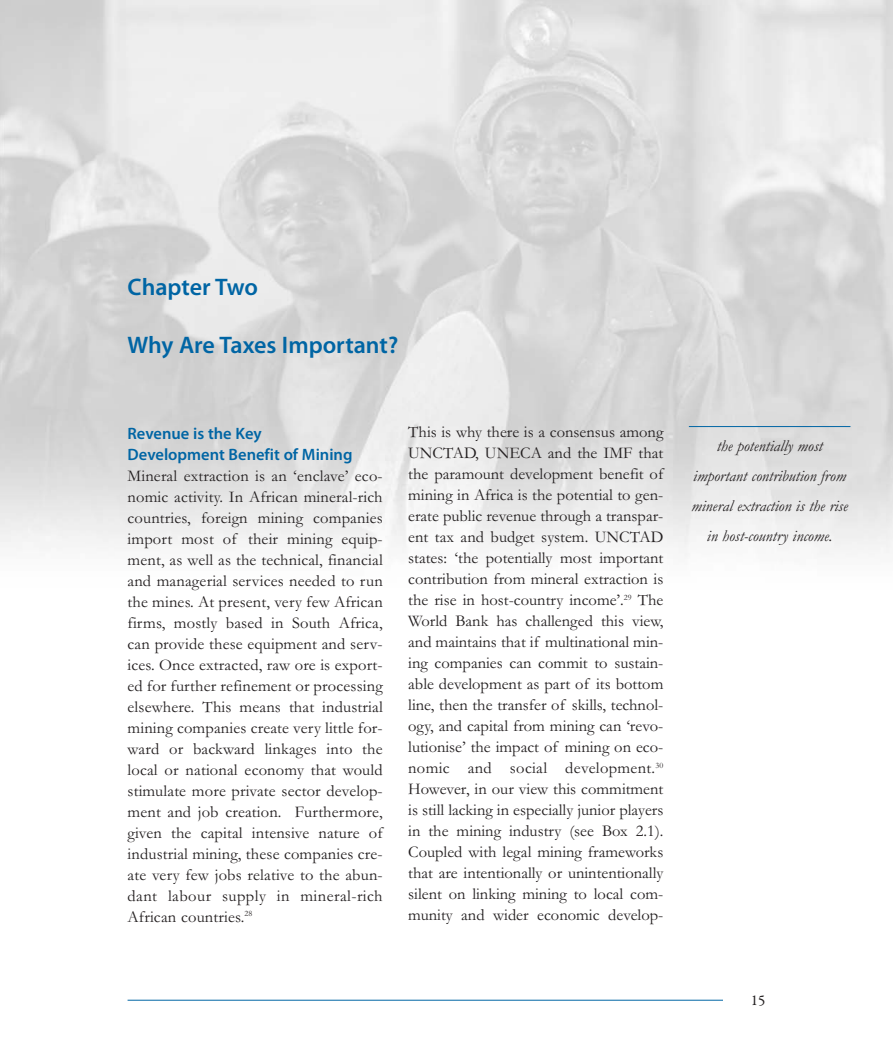
<style>
.page{position:relative;width:893px;height:1063px;background:#fff}
.page>*{position:absolute;margin:0;border:0;box-sizing:border-box;transform-origin:0 0}
.t1{font:600 24px "Myriad Pro";color:#0065a4}
.t2{font:16.5px/21px "Garamond";letter-spacing:.005em;color:#231f20;text-align:justify}
.t3{font:italic 16.5px/30px "Garamond";color:#231f20;text-align:center}
.t4{font:600 16.5px/21px "Myriad Pro";color:#0065a4}
.t5{font:15px "Garamond Premr Pro";color:#231f20}
</style>
<div class="page">
<hr style="left:128px;top:1000px;width:637px;height:1px;background:#0065a4">
<div style="left:723px;top:994px;width:42px;height:29px;background:#fff"></div>
<hr style="left:689px;top:426px;width:161px;height:1px;background:#0065a4">
<h1 class="t1" style="left:128px;top:278px;width:132px">Chapter Two</h1>
<h1 class="t1" style="left:128px;top:336px;width:272px">Why Are Taxes Important?</h1>
<p class="t4" style="left:128px;top:424px;width:226px">Revenue is the Key<br>Development Benefit of Mining</p>
<p class="t2" style="left:128px;top:467px;width:257px">Mineral extraction is an ‘enclave’ eco&shy;nomic activity. In African mineral-rich countries, foreign mining companies import most of their mining equip&shy;ment, as well as the technical, financial and managerial services needed to run the mines. At present, very few African firms, mostly based in South Africa, can provide these equipment and serv&shy;ices. Once extracted, raw ore is export&shy;ed for further refinement or processing elsewhere. This means that industrial mining companies create very little for&shy;ward or backward linkages into the local or national economy that would stimulate more private sector develop&shy;ment and job creation. Furthermore, given the capital intensive nature of industrial mining, these companies cre&shy;ate very few jobs relative to the abun&shy;dant labour supply in mineral-rich African countries.<sup>28</sup></p>
<p class="t2" style="left:408px;top:423px;width:257px">This is why there is a consensus among UNCTAD, UNECA and the IMF that the paramount development benefit of mining in Africa is the potential to gen&shy;erate public revenue through a transpar&shy;ent tax and budget system. UNCTAD states: ‘the potentially most important contribution from mineral extraction is the rise in host-country income’.<sup>29</sup> The World Bank has challenged this view, and maintains that if multinational min&shy;ing companies can commit to sustain&shy;able development as part of its bottom line, then the transfer of skills, technol&shy;ogy, and capital from mining can ‘revo&shy;lutionise’ the impact of mining on eco&shy;nomic and social development.<sup>30<br></sup>However, in our view this commitment is still lacking in especially junior players in the mining industry (see Box 2.1).<br>Coupled with legal mining frameworks that are intentionally or unintentionally silent on linking mining to local com&shy;munity and wider economic develop-</p>
<p class="t3" style="left:691px;top:433px;width:158px">the potentially most important contribution from mineral extraction is the rise in host-country income.</p>
<p class="t5" style="left:751px;top:994px;width:16px">15</p>
</div>
